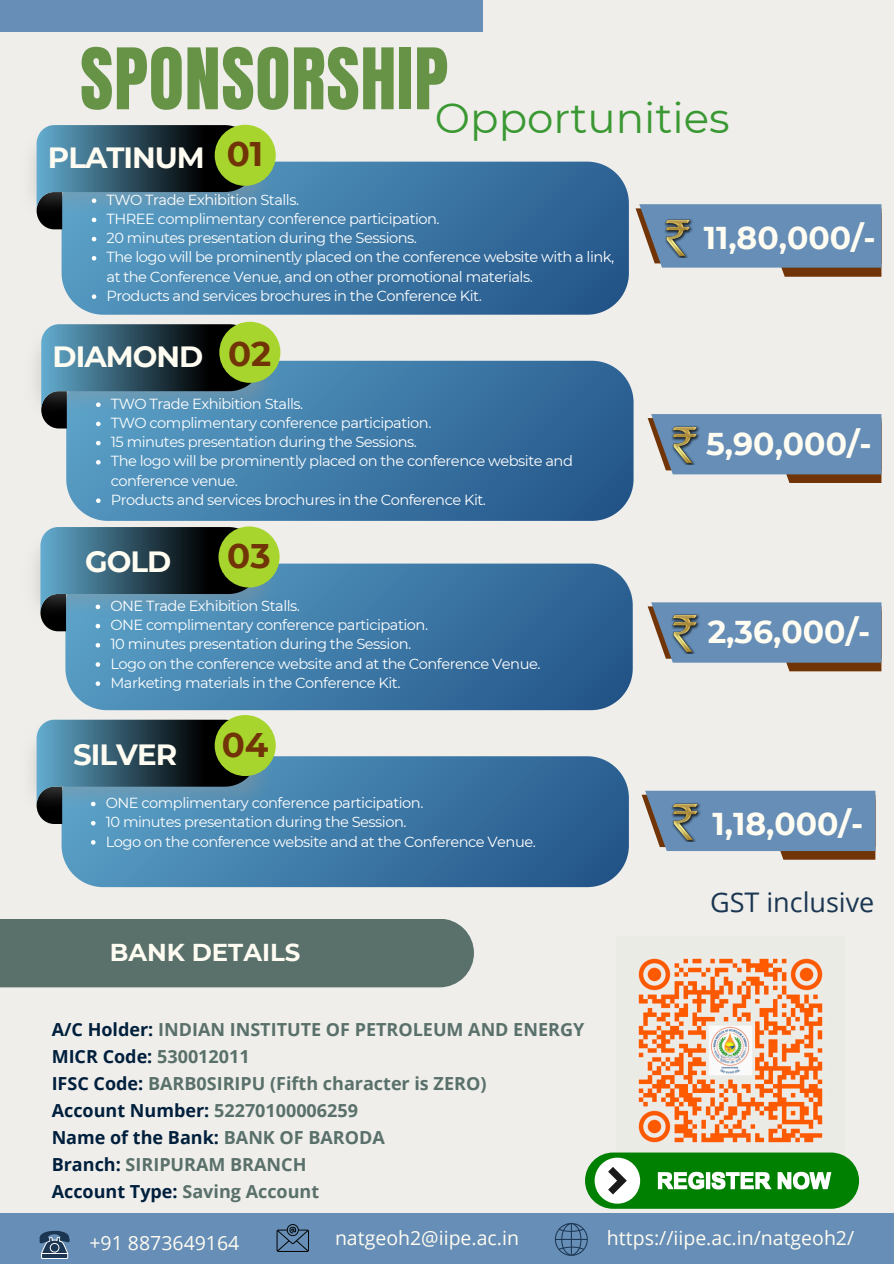
<style>
.page{position:relative;width:894px;height:1264px;background:#fff}
.page>*{position:absolute;margin:0;border:0;box-sizing:border-box;transform-origin:0 0}
.t1{font:72px "Anton";letter-spacing:.01em;color:#679347}
.t2{font:42px "Montserrat";color:#3a9832}
.t3{font:700 34.05px "Montserrat";color:#713407}
.t4{font:700 31.5px "Montserrat";color:#fffcf2}
.t5{font:700 29.25px "Montserrat";letter-spacing:-.035em;color:#fffcf2}
.t6{font:27px "Open Sans";color:#1b3652}
.t7{font:700 24.45px "Montserrat";color:#fffcf2}
.t8{font:19.5px "Open Sans";color:#fffcf2}
.t9{font:700 18px "Open Sans";color:#59706b}
.t10{font:700 18px "Open Sans";color:#001f3d}
.t11{font:14.55px/19.2px "Montserrat";letter-spacing:-.035em;color:#fff}
.s1{color:#001f3d}
.s2{color:#59706b}
</style>
<div class="page">
<div style="left:0;top:0;width:893px;height:1263px;background:#efeeea"></div>
<div style="left:0;top:0;width:483px;height:32px;background:#668eb6"></div>
<div style="left:0;top:918px;width:473px;height:69px;background:#59706b"></div>
<svg style="left:62px;top:162px;width:566px;height:153px;background:#3f79a6"></svg>
<img style="left:32px;top:124px;width:245px;height:105px">
<div style="left:215px;top:125px;width:61px;height:61px;background:#a7d52d;border-radius:50%"></div>
<svg style="left:66px;top:361px;width:567px;height:160px;background:#3f79a6"></svg>
<img style="left:36px;top:323px;width:246px;height:105px">
<div style="left:219px;top:322px;width:61px;height:61px;background:#a7d52d;border-radius:50%"></div>
<svg style="left:65px;top:563px;width:567px;height:147px;background:#3f79a6"></svg>
<img style="left:35px;top:530px;width:246px;height:100px">
<svg style="left:40px;top:527px;width:222px;height:104px;background:#3d667d"></svg>
<svg style="left:96px;top:643px;width:4px;height:4px"></svg>
<svg style="left:96px;top:662px;width:4px;height:4px"></svg>
<svg style="left:96px;top:681px;width:4px;height:5px"></svg>
<div style="left:218px;top:526px;width:61px;height:61px;background:#a7d52d;border-radius:50%"></div>
<svg style="left:62px;top:756px;width:566px;height:131px;background:#3f78a5"></svg>
<img style="left:32px;top:718px;width:245px;height:105px">
<svg style="left:37px;top:719px;width:221px;height:106px;background:#3e677e"></svg>
<svg style="left:91px;top:840px;width:4px;height:4px"></svg>
<div style="left:215px;top:715px;width:61px;height:61px;background:#a7d52d;border-radius:50%"></div>
<svg style="left:647px;top:602px;width:234px;height:69px;background:#7894b0"></svg>
<img style="left:670px;top:613px;width:30px;height:40px">
<svg style="left:641px;top:790px;width:234px;height:69px;background:#7894b0"></svg>
<img style="left:670px;top:802px;width:31px;height:39px">
<svg style="left:647px;top:414px;width:234px;height:69px;background:#7894b0"></svg>
<img style="left:670px;top:425px;width:30px;height:40px">
<svg style="left:635px;top:204px;width:246px;height:72px;background:#7793b0"></svg>
<img style="left:663px;top:218px;width:30px;height:40px">
<img style="left:638px;top:958px;width:202px;height:196px">
<div style="left:585px;top:1152px;width:273px;height:56px;background:#008000;border-radius:28px"></div>
<div style="left:594px;top:1157px;width:46px;height:46px;background:#fff;border-radius:50%"></div>
<svg style="left:608px;top:1167px;width:18px;height:27px"></svg>
<svg style="left:657px;top:1171px;width:174px;height:18px"></svg>
<svg style="left:37px;top:125px;width:221px;height:104px;background:#477175"></svg>
<svg style="left:92px;top:237px;width:4px;height:4px"></svg>
<svg style="left:92px;top:256px;width:4px;height:4px"></svg>
<svg style="left:92px;top:294px;width:4px;height:5px"></svg>
<svg style="left:41px;top:324px;width:221px;height:104px;background:#477175"></svg>
<svg style="left:96px;top:441px;width:5px;height:4px"></svg>
<svg style="left:96px;top:460px;width:5px;height:4px"></svg>
<svg style="left:96px;top:498px;width:5px;height:5px"></svg>
<div style="left:0;top:1213px;width:893px;height:50px;background:#668eb6"></div>
<svg style="left:39px;top:1230px;width:31px;height:28px"></svg>
<svg style="left:276px;top:1224px;width:33px;height:27px"></svg>
<svg style="left:555px;top:1223px;width:32px;height:32px"></svg>
<h1 class="t1" style="left:80px;top:27px;width:369px">SPONSORSHIP</h1>
<p class="t2" style="left:435px;top:92px;width:296px">Opportunities</p>
<p class="t3" style="left:227px;top:133px;width:38px">01</p>
<p class="t5" style="left:48px;top:140px;width:158px">PLATINUM</p>
<p class="t11" style="left:106px;top:190px;width:194px">TWO Trade Exhibition Stalls.</p>
<p class="t11" style="left:106px;top:209px;width:334px">THREE complimentary conference participation.</p>
<p class="t11" style="left:106px;top:228px;width:312px">20 minutes presentation during the Sessions.</p>
<h3 class="t11" style="left:106px;top:247px;width:509px">The logo will be prominently placed on the conference website with a link, at the Conference Venue, and on other promotional materials.</h3>
<p class="t11" style="left:106px;top:286px;width:376px">Products and services brochures in the Conference Kit.</p>
<p class="t5" style="left:53px;top:339px;width:152px">DIAMOND</p>
<h3 class="t3" style="left:228px;top:333px;width:45px">02</h3>
<p class="t11" style="left:111px;top:394px;width:194px">TWO Trade Exhibition Stalls.</p>
<p class="t11" style="left:111px;top:413px;width:322px">TWO complimentary conference participation.</p>
<p class="t11" style="left:111px;top:432px;width:307px">15 minutes presentation during the Sessions.</p>
<p class="t11" style="left:111px;top:451px;width:463px">The logo will be prominently placed on the conference website and conference venue.</p>
<p class="t11" style="left:111px;top:490px;width:376px">Products and services brochures in the Conference Kit.</p>
<p class="t5" style="left:85px;top:544px;width:88px">GOLD</p>
<p class="t3" style="left:227px;top:535px;width:45px">03</p>
<p class="t11" style="left:110px;top:596px;width:191px">ONE Trade Exhibition Stalls.</p>
<h3 class="t11" style="left:110px;top:615px;width:319px">ONE complimentary conference participation.</h3>
<p class="t11" style="left:110px;top:634px;width:302px">10 minutes presentation during the Session.</p>
<p class="t11" style="left:110px;top:653px;width:431px">Logo on the conference website and at the Conference Venue.</p>
<p class="t11" style="left:110px;top:673px;width:291px">Marketing materials in the Conference Kit.</p>
<h3 class="t3" style="left:222px;top:723px;width:48px">04</h3>
<p class="t5" style="left:73px;top:737px;width:105px">SILVER</p>
<p class="t11" style="left:106px;top:793px;width:319px">ONE complimentary conference participation.</p>
<p class="t11" style="left:106px;top:812px;width:302px">10 minutes presentation during the Session.</p>
<p class="t11" style="left:106px;top:831px;width:431px">Logo on the conference website and at the Conference Venue.</p>
<h2 class="t7" style="left:110px;top:937px;width:192px">BANK DETAILS</h2>
<p class="t9" style="left:52px;top:1017px;width:534px"><span class="s1">A/C Holder:</span> INDIAN INSTITUTE OF PETROLEUM AND ENERGY</p>
<p class="t10" style="left:52px;top:1044px;width:199px">MICR Code: <span class="s2">530012011</span></p>
<p class="t9" style="left:52px;top:1071px;width:436px"><span class="s1">IFSC Code:</span> BARB0SIRIPU (Fifth character is ZERO)</p>
<p class="t10" style="left:52px;top:1098px;width:308px">Account Number: <span class="s2">52270100006259</span></p>
<p class="t10" style="left:52px;top:1125px;width:334px">Name of the Bank: <span class="s2">BANK OF BARODA</span></p>
<p class="t9" style="left:52px;top:1152px;width:256px"><span class="s1">Branch:</span> SIRIPURAM BRANCH</p>
<h3 class="t9" style="left:52px;top:1179px;width:269px"><span class="s1">Account Type:</span> Saving Account</h3>
<h3 class="t4" style="left:703px;top:218px;width:173px">11,80,000/-</h3>
<p class="t4" style="left:706px;top:424px;width:167px">5,90,000/-</p>
<p class="t4" style="left:707px;top:612px;width:164px">2,36,000/-</p>
<p class="t4" style="left:712px;top:804px;width:152px">1,18,000/-</p>
<p class="t6" style="left:709px;top:883px;width:166px">GST inclusive</p>
<h3 class="t8" style="left:89px;top:1229px;width:151px">+91 8873649164</h3>
<p class="t8" style="left:335px;top:1223px;width:185px">natgeoh2@iipe.ac.in</p>
<p class="t8" style="left:606px;top:1223px;width:249px">https://iipe.ac.in/natgeoh2/</p>
</div>
